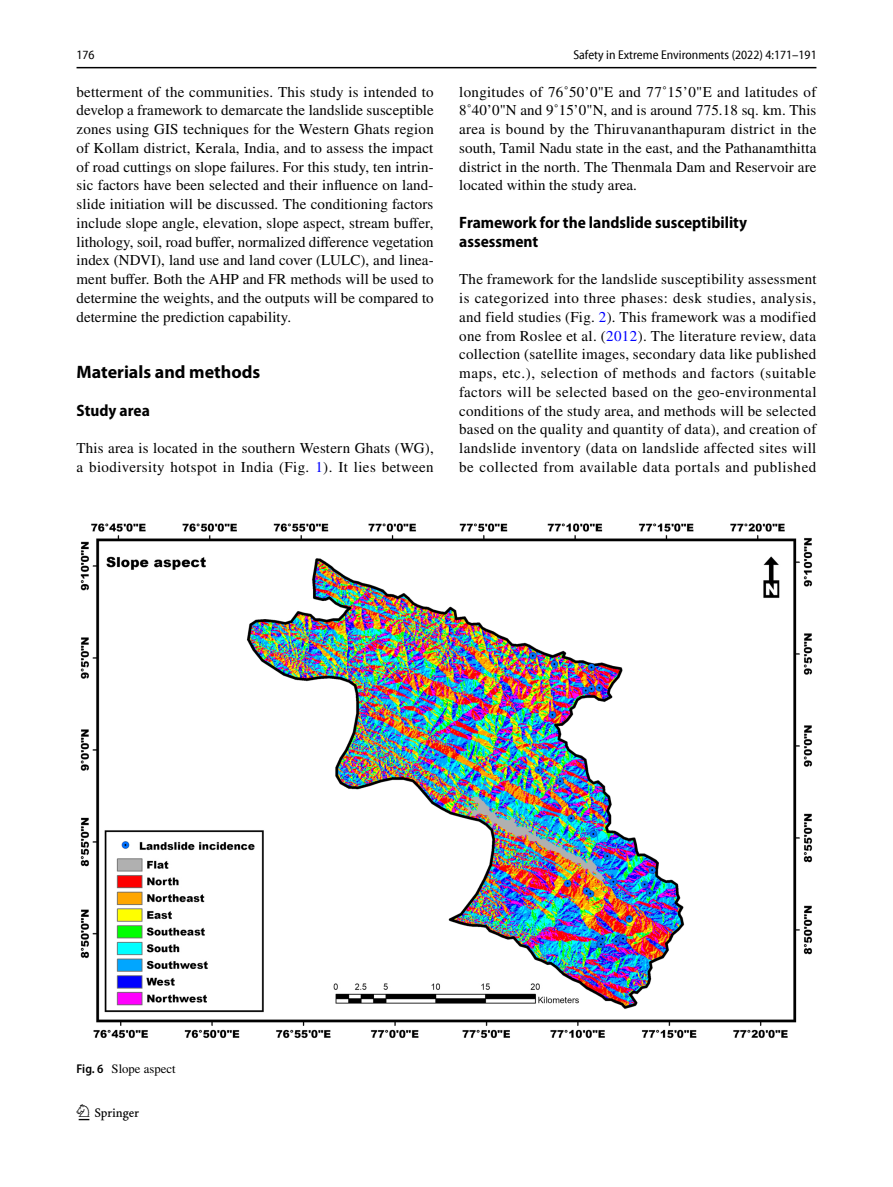
<style>
.page{position:relative;width:893px;height:1187px;background:#fff}
.page>*{position:absolute;margin:0;border:0;box-sizing:border-box;transform-origin:0 0}
.t1{font:22.5px "Springnew Regular 2";color:#000}
.t2{font:700 18px "Myriad Pro";color:#000}
.t3{font:700 semi-condensed 16.5px/18.8px "Myriad Pro";color:#000}
.t4{font:15px/18.8px "STIX";letter-spacing:.015em;color:#000;text-align:justify}
.t5{font:semi-condensed 12.75px "Myriad Pro Unic";color:#000}
.t6{font:12.75px "STIX";color:#000}
.s1{color:#00f}
.s2{font-family:"Myriad Pro";font-weight:600;font-stretch:semi-condensed}
</style>
<div class="page">
<hr style="left:77px;top:67px;width:739px;height:1px;background:#000">
<img style="left:81px;top:523px;width:731px;height:514px">
<p class="t5" style="left:76px;top:50px;width:20px">176</p>
<p class="t5" style="left:573px;top:50px;width:245px">Safety in Extreme Environments (2022) 4:171–191</p>
<p class="t4" style="left:77px;top:83px;width:359px">betterment of the communities. This study is intended to develop a framework to demarcate the landslide susceptible zones using GIS techniques for the Western Ghats region of Kollam district, Kerala, India, and to assess the impact of road cuttings on slope failures. For this study, ten intrin&shy;sic factors have been selected and their influence on land&shy;slide initiation will be discussed. The conditioning factors include slope angle, elevation, slope aspect, stream buffer, lithology, soil, road buffer, normalized difference vegetation index (NDVI), land use and land cover (LULC), and linea&shy;ment buffer. Both the AHP and FR methods will be used to determine the weights, and the outputs will be compared to determine the prediction capability.</p>
<p class="t2" style="left:77px;top:360px;width:185px">Materials and methods</p>
<p class="t3" style="left:77px;top:401px;width:75px">Study area</p>
<p class="t4" style="left:77px;top:439px;width:359px">This area is located in the southern Western Ghats (WG), a biodiversity hotspot in India (Fig. <span class="s1">1</span>). It lies between</p>
<p class="t4" style="left:459px;top:83px;width:359px">longitudes of 76˚50’0"E and 77˚15’0"E and latitudes of 8˚40’0"N and 9˚15’0"N, and is around 775.18 sq. km. This area is bound by the Thiruvananthapuram district in the south, Tamil Nadu state in the east, and the Pathanamthitta district in the north. The Thenmala Dam and Reservoir are located within the study area.</p>
<p class="t3" style="left:459px;top:213px;width:289px">Framework for the landslide susceptibility assessment</p>
<p class="t4" style="left:459px;top:271px;width:359px">The framework for the landslide susceptibility assessment is categorized into three phases: desk studies, analysis, and field studies (Fig. <span class="s1">2</span>). This framework was a modified one from Roslee et al. (<span class="s1">2012</span>). The literature review, data collection (satellite images, secondary data like published maps, etc.), selection of methods and factors (suitable factors will be selected based on the geo-environmental conditions of the study area, and methods will be selected based on the quality and quantity of data), and creation of landslide inventory (data on landslide affected sites will be collected from available data portals and published</p>
<p class="t6" style="left:77px;top:1059px;width:101px"><span class="s2">Fig. 6</span> Slope aspect</p>
<h1 class="t1" style="left:79px;top:1104px;width:62px">1 3</h1>
</div>
